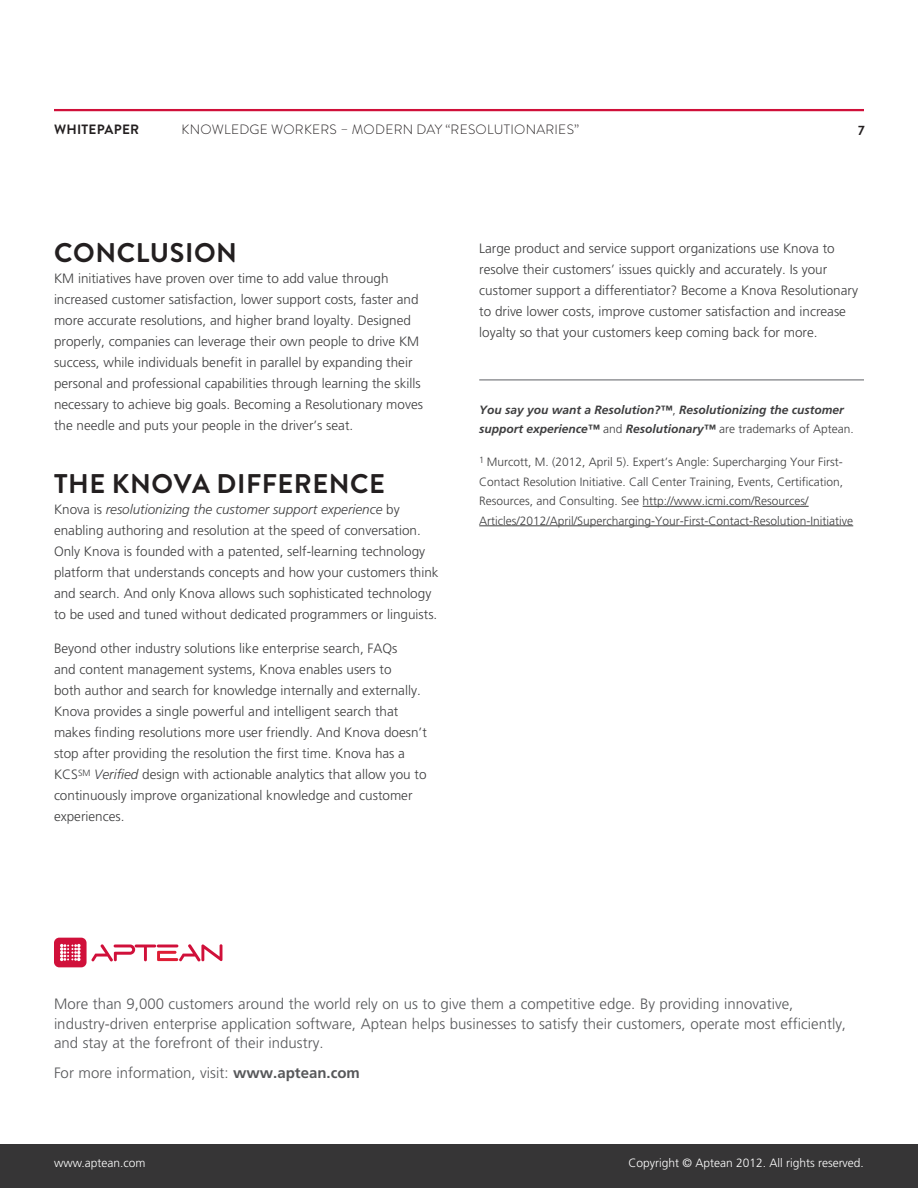
<style>
.page{position:relative;width:918px;height:1188px;background:#fff}
.page>*{position:absolute;margin:0;border:0;box-sizing:border-box;transform-origin:0 0}
.t1{font:700 27px "Brandon Grotesque";letter-spacing:.02em;color:#231f20}
.WP11_Normal_Numberin{font:300 15px/19.5px "Frutiger LT Std";color:#57585a}
.t2{font:300 13.5px/21px "Frutiger LT Std";color:#3e3e3f}
.t3{font:300 13.5px "Brandon Grotesque";letter-spacing:.02em;color:#231f20}
.t4{font:700 13.5px "Brandon Grotesque";letter-spacing:.02em;color:#231f20}
.t5{font:300 12px/19.5px "Frutiger LT Std";color:#3e3e3f}
.t6{font:italic 700 12px/19.5px "Frutiger LT Std";color:#3e3e3f}
.t7{font:300 12px "Frutiger LT Std";color:#fff}
.s1{font-style:italic}
.s2{font-weight:300;font-style:normal}
.s3{font-weight:700}
</style>
<div class="page">
<div style="left:0;top:1144px;width:918px;height:44px;background:#363536"></div>
<hr style="left:54px;top:109px;width:810px;height:2px;background:#d0103a">
<div style="left:54px;top:938px;width:33px;height:29px;background:#d0103a;border-radius:5px"></div>
<svg style="left:60px;top:944px;width:21px;height:17px"></svg>
<svg style="left:91px;top:944px;width:131px;height:17px"></svg>
<hr style="left:643px;top:506px;width:166px;height:1px;background:#3e3e3f">
<hr style="left:479px;top:526px;width:374px;height:1px;background:#3e3e3f">
<hr style="left:479px;top:379px;width:385px;height:2px;background:#939598">
<p class="t4" style="left:54px;top:120px;width:87px">WHITEPAPER</p>
<p class="t3" style="left:182px;top:120px;width:399px">KNOWLEDGE WORKERS – MODERN DAY “RESOLUTIONARIES”</p>
<p class="t4" style="left:858px;top:121px;width:8px">7</p>
<p class="t1" style="left:54px;top:234px;width:184px">CONCLUSION</p>
<p class="t2" style="left:54px;top:268px;width:371px">KM initiatives have proven over time to add value through increased customer satisfaction, lower support costs, faster and more accurate resolutions, and higher brand loyalty. Designed properly, companies can leverage their own people to drive KM success, while individuals benefit in parallel by expanding their personal and professional capabilities through learning the skills necessary to achieve big goals. Becoming a Resolutionary moves the needle and puts your people in the driver’s seat.</p>
<p class="t1" style="left:54px;top:465px;width:333px">THE KNOVA DIFFERENCE</p>
<p class="t2" style="left:54px;top:499px;width:386px">Knova is <span class="s1">resolutionizing the customer support experience</span> by enabling authoring and resolution at the speed of conversation.<br>Only Knova is founded with a patented, self-learning technology platform that understands concepts and how your customers think and search. And only Knova allows such sophisticated technology to be used and tuned without dedicated programmers or linguists.</p>
<p class="t2" style="left:54px;top:638px;width:374px">Beyond other industry solutions like enterprise search, FAQs<br>and content management systems, Knova enables users to<br>both author and search for knowledge internally and externally.<br>Knova provides a single powerful and intelligent search that makes finding resolutions more user friendly. And Knova doesn’t stop after providing the resolution the first time. Knova has a KCS<sup>SM</sup> <span class="s1">Verified</span> design with actionable analytics that allow you to continuously improve organizational knowledge and customer experiences.</p>
<p class="t2" style="left:479px;top:238px;width:380px">Large product and service support organizations use Knova to resolve their customers’ issues quickly and accurately. Is your customer support a differentiator? Become a Knova Resolutionary to drive lower costs, improve customer satisfaction and increase loyalty so that your customers keep coming back for more.</p>
<p class="t6" style="left:479px;top:400px;width:376px">You say you want a Resolution?™<span class="s2">,</span> Resolutionizing the customer support experience™ <span class="s2">and</span> Resolutionary™ <span class="s2">are trademarks of Aptean.</span></p>
<p class="t5" style="left:479px;top:452px;width:376px"><sup>1</sup> Murcott, M. (2012, April 5). Expert’s Angle: Supercharging Your First-Contact Resolution Initiative. Call Center Training, Events, Certification, Resources, and Consulting. See http://www.icmi.com/Resources/ Articles/2012/April/Supercharging-Your-First-Contact-Resolution-Initiative</p>
<p class="WP11_Normal_Numberin" style="left:54px;top:995px;width:794px">More than 9,000 customers around the world rely on us to give them a competitive edge. By providing innovative, industry-driven enterprise application software, Aptean helps businesses to satisfy their customers, operate most efficiently, and stay at the forefront of their industry.</p>
<p class="WP11_Normal_Numberin" style="left:54px;top:1063px;width:307px">For more information, visit: <span class="s3">www.aptean.com</span></p>
<p class="t7" style="left:54px;top:1156px;width:93px">www.aptean.com</p>
<p class="t7" style="left:629px;top:1156px;width:237px">Copyright © Aptean 2012. All rights reserved.</p>
</div>
